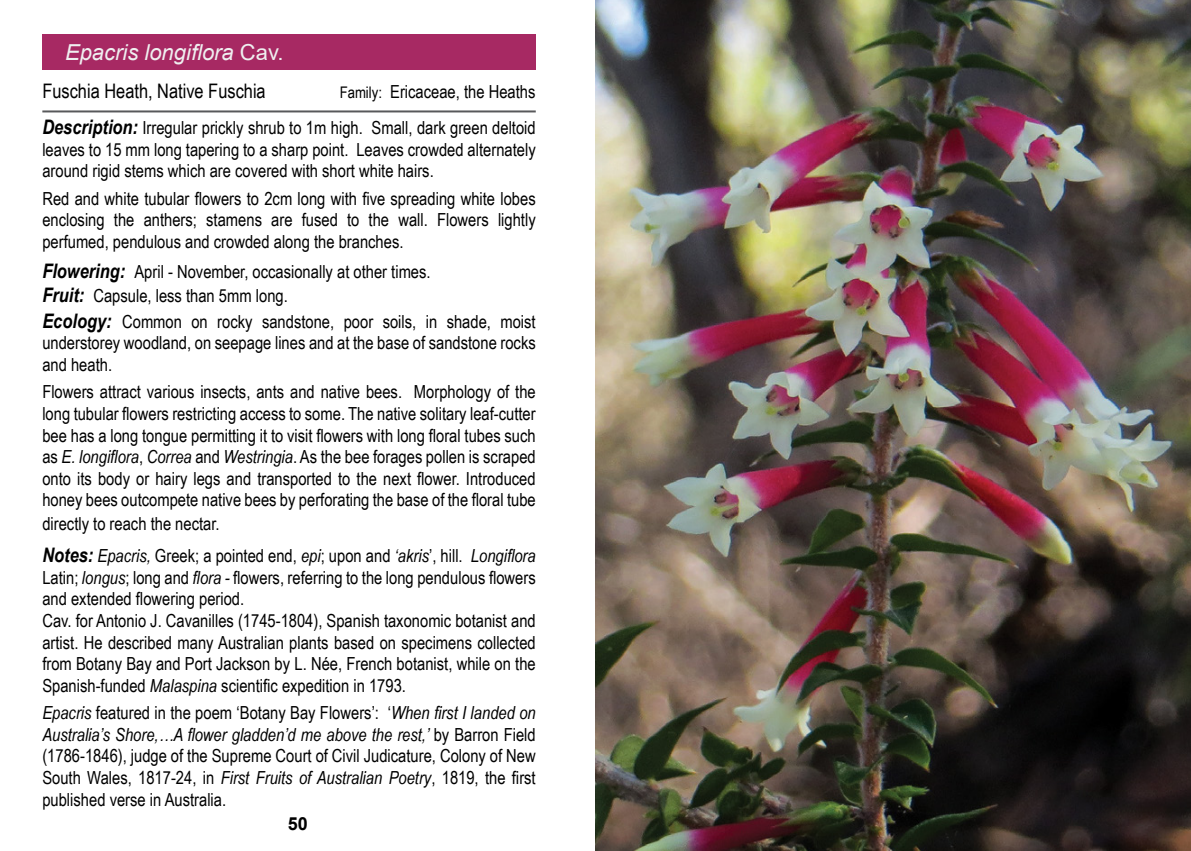
<style>
.page{position:relative;width:1191px;height:851px;background:#fff}
.page>*{position:absolute;margin:0;border:0;box-sizing:border-box;transform-origin:0 0}
.t1{font:italic 22px "Arial";color:#efeff0}
.t2{font:20px "Arial Narrow";color:#000}
.t3{font:18px/21.6px "Arial Narrow";color:#000;text-align:justify}
.t4{font:700 18px "Arial";color:#000}
.s1{font-style:normal}
.s2{font-size:16px}
.s3{font-weight:700;font-style:italic;font-size:20px}
.s4{font-style:italic}
</style>
<div class="page">
<hr style="left:42px;top:110px;width:494px;height:2px;background:#58595b">
<div style="left:42px;top:34px;width:494px;height:36px;background:#a72963"></div>
<img style="left:595px;top:0;width:596px;height:850px">
<p class="t1" style="left:65px;top:38px;width:220px">Epacris longiflora <span class="s1">Cav.</span></p>
<p class="t2" style="left:42px;top:76px;width:225px">Fuschia Heath, Native Fuschia</p>
<p class="t3" style="left:340px;top:80px;width:197px"><span class="s2">Family:</span> Ericaceae, the Heaths</p>
<p class="t3" style="left:42px;top:116px;width:495px"><span class="s3">Description:</span> Irregular prickly shrub to 1m high. Small, dark green deltoid leaves to 15 mm long tapering to a sharp point. Leaves crowded alternately around rigid stems which are covered with short white hairs.</p>
<p class="t3" style="left:42px;top:187px;width:495px">Red and white tubular flowers to 2cm long with five spreading white lobes enclosing the anthers; stamens are fused to the wall. Flowers lightly perfumed, pendulous and crowded along the branches.</p>
<p class="t3" style="left:42px;top:260px;width:390px"><span class="s3">Flowering:</span> April - November, occasionally at other times.</p>
<p class="t3" style="left:42px;top:284px;width:247px"><span class="s3">Fruit:</span> Capsule, less than 5mm long.</p>
<p class="t3" style="left:42px;top:310px;width:495px"><span class="s3">Ecology:</span> Common on rocky sandstone, poor soils, in shade, moist understorey woodland, on seepage lines and at the base of sandstone rocks and heath.</p>
<p class="t3" style="left:42px;top:380px;width:495px">Flowers attract various insects, ants and native bees. Morphology of the long tubular flowers restricting access to some. The native solitary leaf-cutter bee has a long tongue permitting it to visit flowers with long floral tubes such as <span class="s4">E. longiflora</span>, <span class="s4">Correa</span> and <span class="s4">Westringia</span>. As the bee forages pollen is scraped onto its body or hairy legs and transported to the next flower. Introduced honey bees outcompete native bees by perforating the base of the floral tube</p>
<p class="t3" style="left:42px;top:512px;width:179px">directly to reach the nectar.</p>
<p class="t3" style="left:42px;top:544px;width:495px"><span class="s3">Notes:</span> <span class="s4">Epacris,</span> Greek; a pointed end, <span class="s4">epi</span>; upon and <span class="s4">‘akris</span>’, hill. <span class="s4">Longiflora </span>Latin; <span class="s4">longus</span>; long and <span class="s4">flora -</span> flowers, referring to the long pendulous flowers and extended flowering period.</p>
<p class="t3" style="left:42px;top:609px;width:495px">Cav. for Antonio J. Cavanilles (1745-1804), Spanish taxonomic botanist and artist. He described many Australian plants based on specimens collected from Botany Bay and Port Jackson by L. Née, French botanist, while on the Spanish-funded <span class="s4">Malaspina</span> scientific expedition in 1793.</p>
<p class="t3" style="left:42px;top:701px;width:495px"><span class="s4">Epacris</span> featured in the poem ‘Botany Bay Flowers’: ‘<span class="s4">When first I landed on Australia’s Shore,…A flower gladden’d me above the rest,’</span> by Barron Field (1786-1846), judge of the Supreme Court of Civil Judicature, Colony of New South Wales, 1817-24, in <span class="s4">First Fruits of Australian Poetry</span>, 1819, the first published verse in Australia.</p>
<p class="t4" style="left:288px;top:810px;width:22px">50</p>
</div>
